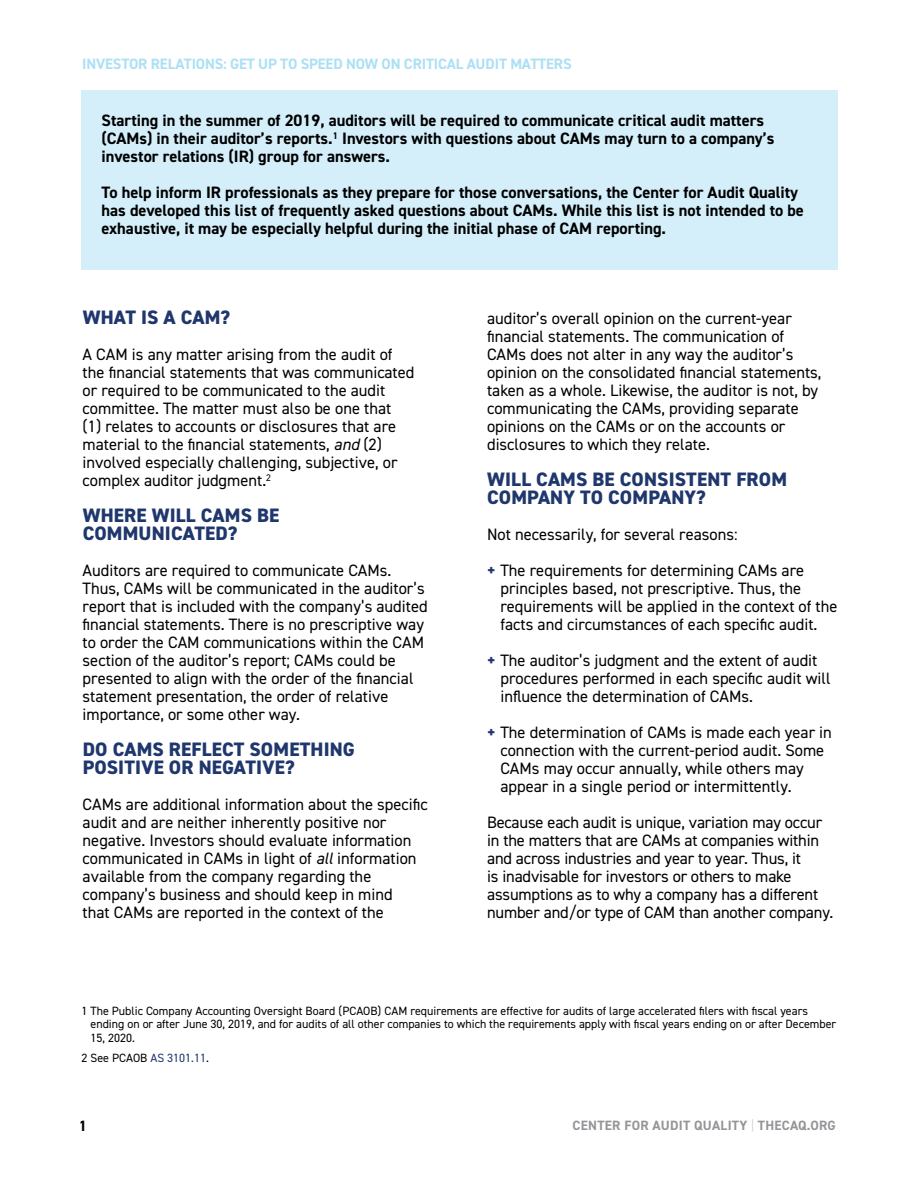
<style>
.page{position:relative;width:918px;height:1188px;background:#fff}
.page>*{position:absolute;margin:0;border:0;box-sizing:border-box;transform-origin:0 0}
.t1{font:800 19.5px/18px "DIN2014";letter-spacing:.01em;color:#1f376c}
.t2{font:16.5px/18px "DIN2014";color:#000}
.t3{font:700 16.5px/18px "DIN2014";color:#000}
.t4{font:700 15px "DIN2014";letter-spacing:-.01em;color:#ace0f6}
.t5{font:700 15px "DIN2014";color:#000}
.t6{font:700 13.5px "DIN2014";letter-spacing:.02em;color:#939598}
.t7{font:12px/13.5px "DIN2014";color:#000}
.s1{font-style:italic}
.s2{font-weight:800;color:#1f376c}
.s3{color:#1f376c}
.s4{font-weight:300;color:#c7c8ca}
</style>
<div class="page">
<div style="left:81px;top:90px;width:757px;height:180px;background:#d4effa"></div>
<p class="t4" style="left:82px;top:54px;width:491px">INVESTOR RELATIONS: GET UP TO SPEED NOW ON CRITICAL AUDIT MATTERS</p>
<p class="t3" style="left:102px;top:111px;width:674px">Starting in the summer of 2019, auditors will be required to communicate critical audit matters (CAMs) in their auditor’s reports.<sup>1</sup> Investors with questions about CAMs may turn to a company’s investor relations (IR) group for answers.</p>
<p class="t3" style="left:102px;top:183px;width:704px">To help inform IR professionals as they prepare for those conversations, the Center for Audit Quality has developed this list of frequently asked questions about CAMs. While this list is not intended to be exhaustive, it may be especially helpful during the initial phase of CAM reporting.</p>
<p class="t1" style="left:83px;top:308px;width:149px">WHAT IS A CAM?</p>
<p class="t2" style="left:83px;top:345px;width:333px">A CAM is any matter arising from the audit of the financial statements that was communicated or required to be communicated to the audit committee. The matter must also be one that<br>(1) relates to accounts or disclosures that are material to the financial statements, <span class="s1">and</span> (2) involved especially challenging, subjective, or complex auditor judgment.<sup>2</sup></p>
<p class="t1" style="left:83px;top:506px;width:198px">WHERE WILL CAMS BE<br>COMMUNICATED?</p>
<p class="t2" style="left:83px;top:561px;width:347px">Auditors are required to communicate CAMs.<br>Thus, CAMs will be communicated in the auditor’s report that is included with the company’s audited financial statements. There is no prescriptive way to order the CAM communications within the CAM section of the auditor’s report; CAMs could be presented to align with the order of the financial statement presentation, the order of relative importance, or some other way.</p>
<p class="t1" style="left:83px;top:740px;width:274px">DO CAMS REFLECT SOMETHING<br>POSITIVE OR NEGATIVE?</p>
<p class="t2" style="left:83px;top:795px;width:347px">CAMs are additional information about the specific audit and are neither inherently positive nor negative. Investors should evaluate information communicated in CAMs in light of <span class="s1">all</span> information available from the company regarding the company’s business and should keep in mind<br>that CAMs are reported in the context of the</p>
<p class="t2" style="left:487px;top:309px;width:336px">auditor’s overall opinion on the current-year financial statements. The communication of CAMs does not alter in any way the auditor’s opinion on the consolidated financial statements, taken as a whole. Likewise, the auditor is not, by communicating the CAMs, providing separate opinions on the CAMs or on the accounts or disclosures to which they relate.</p>
<p class="t1" style="left:487px;top:470px;width:301px">WILL CAMS BE CONSISTENT FROM<br>COMPANY TO COMPANY?</p>
<p class="t2" style="left:487px;top:516px;width:319px;line-height:36px">Not necessarily, for several reasons:<br><span class="s2">+</span> The requirements for determining CAMs are</p>
<p class="t2" style="left:500px;top:579px;width:339px">principles based, not prescriptive. Thus, the requirements will be applied in the context of the facts and circumstances of each specific audit.</p>
<p class="t2" style="left:500px;top:651px;width:332px;text-indent:-13px"><span class="s2">+</span> The auditor’s judgment and the extent of audit procedures performed in each specific audit will influence the determination of CAMs.</p>
<p class="t2" style="left:500px;top:723px;width:333px;text-indent:-13px"><span class="s2">+</span> The determination of CAMs is made each year in connection with the current-period audit. Some CAMs may occur annually, while others may appear in a single period or intermittently.</p>
<p class="t2" style="left:487px;top:813px;width:348px">Because each audit is unique, variation may occur in the matters that are CAMs at companies within and across industries and year to year. Thus, it<br>is inadvisable for investors or others to make assumptions as to why a company has a different number and/or type of CAM than another company.</p>
<p class="t7" style="left:91px;top:1004px;width:747px;text-indent:-9px">1 The Public Company Accounting Oversight Board (PCAOB) CAM requirements are effective for audits of large accelerated filers with fiscal years ending on or after June 30, 2019, and for audits of all other companies to which the requirements apply with fiscal years ending on or after December<br>15, 2020.</p>
<p class="t7" style="left:82px;top:1051px;width:129px">2 See PCAOB <span class="s3">AS 3101.11</span>.</p>
<p class="t5" style="left:79px;top:1116px;width:10px">1</p>
<p class="t6" style="left:573px;top:1117px;width:265px">CENTER FOR AUDIT QUALITY <span class="s4">|</span> THECAQ.ORG</p>
</div>
